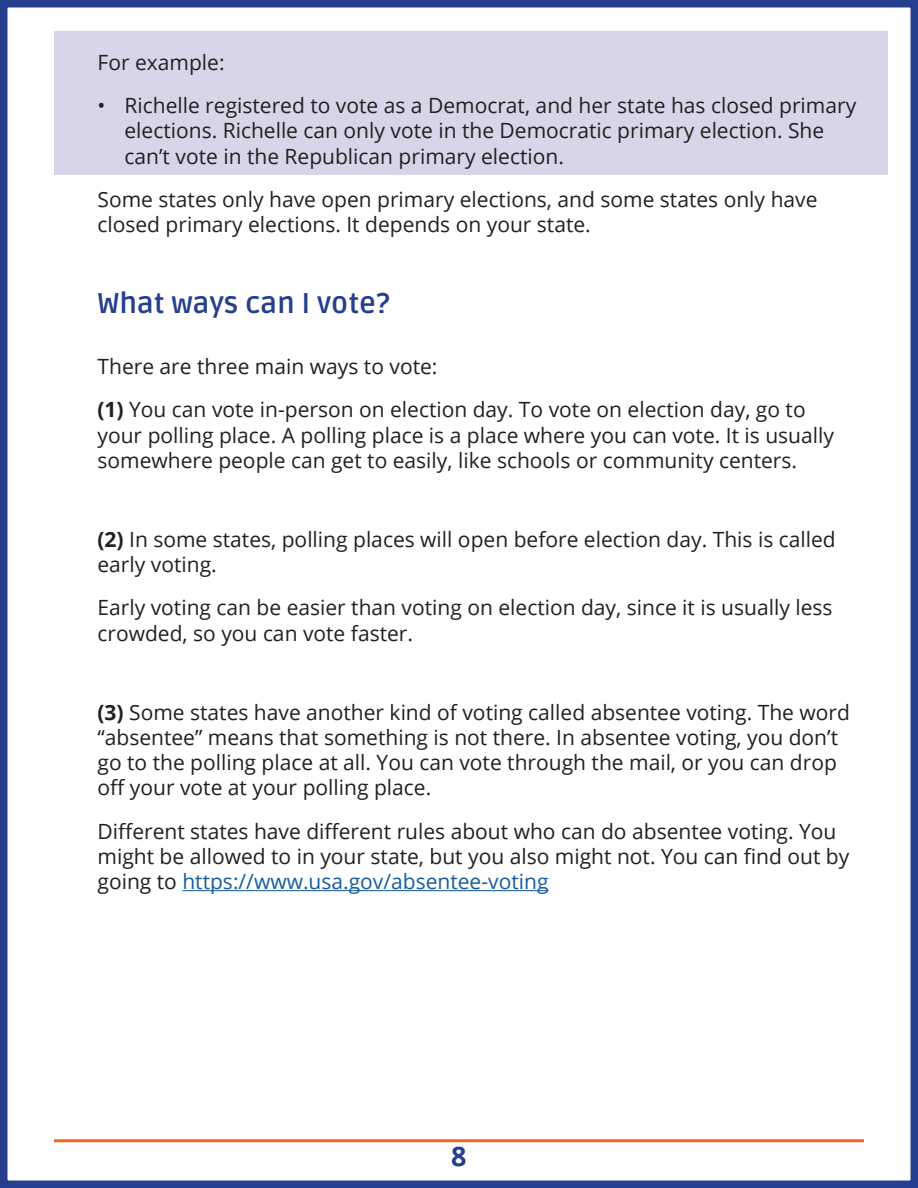
<style>
.page{position:relative;width:918px;height:1188px;background:#fff}
.page>*{position:absolute;margin:0;border:0;box-sizing:border-box;transform-origin:0 0}
.bullet_point{font:700 28.5px "Ruda";color:#253f8e}
.t1{font:700 27px "Open Sans";color:#253f8e}
.bullet_point-2{font:21px/25.2px "Open Sans";color:#231f20}
.s1{font-weight:700}
.s2{color:#175d9e}
</style>
<div class="page">
<div style="left:0;top:0;width:918px;height:1188px;border:8px solid #253f8e"></div>
<hr style="left:54px;top:1139px;width:810px;height:3px;background:#f26522">
<div style="left:54px;top:31px;width:833px;height:144px;background:#d6d6e8"></div>
<hr style="left:182px;top:890px;width:366px;height:1px;background:#175d9e">
<p class="bullet_point-2" style="left:98px;top:49px;width:129px">For example:</p>
<p class="bullet_point-2" style="left:124px;top:93px;width:733px;text-indent:-27px">• Richelle registered to vote as a Democrat, and her state has closed primary elections. Richelle can only vote in the Democratic primary election. She can’t vote in the Republican primary election.</p>
<p class="bullet_point-2" style="left:98px;top:186px;width:722px">Some states only have open primary elections, and some states only have closed primary elections. It depends on your state.</p>
<p class="bullet_point" style="left:98px;top:287px;width:294px">What ways can I vote?</p>
<p class="bullet_point-2" style="left:98px;top:354px;width:341px">There are three main ways to vote:</p>
<p class="bullet_point-2" style="left:98px;top:397px;width:738px"><span class="s1">(1)</span> You can vote in-person on election day. To vote on election day, go to your polling place. A polling place is a place where you can vote. It is usually somewhere people can get to easily, like schools or community centers.</p>
<p class="bullet_point-2" style="left:98px;top:526px;width:740px"><span class="s1">(2)</span> In some states, polling places will open before election day. This is called early voting.</p>
<p class="bullet_point-2" style="left:98px;top:595px;width:737px">Early voting can be easier than voting on election day, since it is usually less crowded, so you can vote faster.</p>
<p class="bullet_point-2" style="left:98px;top:699px;width:754px"><span class="s1">(3)</span> Some states have another kind of voting called absentee voting. The word “absentee” means that something is not there. In absentee voting, you don’t go to the polling place at all. You can vote through the mail, or you can drop off your vote at your polling place.</p>
<p class="bullet_point-2" style="left:98px;top:818px;width:753px">Different states have different rules about who can do absentee voting. You might be allowed to in your state, but you also might not. You can find out by going to <span class="s2">https://www.usa.gov/absentee-voting</span></p>
<p class="t1" style="left:451px;top:1137px;width:17px">8</p>
</div>
